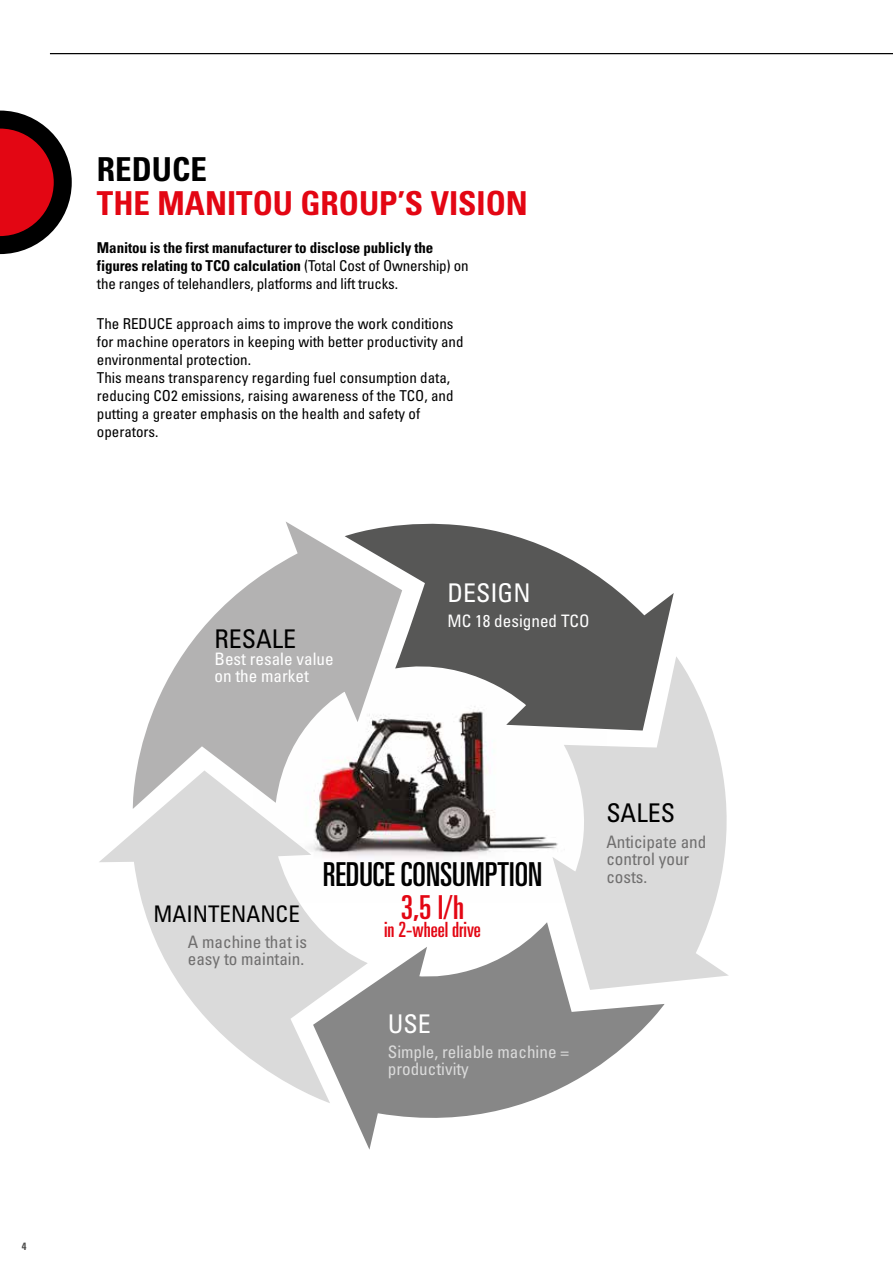
<style>
.page{position:relative;width:893px;height:1263px;background:#fff}
.page>*{position:absolute;margin:0;border:0;box-sizing:border-box;transform-origin:0 0}
.t1{font:33px "Univers LTCYR 67 Bold Cond";color:#e30613}
.t2{font:33px "Univers LTCYR 59 Ult Cond";color:#000}
.t3{font:33px "Univers LTCYR 67 Bold Cond";color:#000}
.t4{font:33px "Univers LTCYR 59 Ult Cond";color:#e30613}
.t5{font:condensed 25.8px "Univers LTCYR 57";color:#000}
.t6{font:condensed 25.8px "Univers LTCYR 57";color:#fff}
.t7{font:condensed 22.95px "Univers LTCYR 57";color:#000}
.t8{font:21px "Univers LTCYR 59 Ult Cond";color:#e30613}
.t9{font:condensed 17.1px/17.1px "Univers LTCYR 57";color:#706f6f}
.t10{font:condensed 17.1px/17.1px "Univers LTCYR 57";color:#fff}
.t11{font:condensed 17.1px/17.1px "Univers LTCYR 57";color:#dadada}
.t12{font:condensed 15px/18px "Univers LTCYR 57";color:#000}
.t13{font:15px/18px "Univers LTCYR 67 Bold Cond";letter-spacing:-.01em;color:#000}
.t14{font:10.5px "Univers LTCYR 67 Bold Cond";color:#4a4a49}
.s1{font-family:"Univers LTCYR 57";font-stretch:condensed}
</style>
<div class="page">
<svg style="left:0;top:111px;width:72px;height:143px"></svg>
<hr style="left:50px;top:53px;width:843px;height:1px;background:#000">
<img style="left:368px;top:730px;width:184px;height:128px">
<svg style="left:552px;top:657px;width:177px;height:325px;fill:#dadada"></svg>
<svg style="left:402px;top:523px;width:272px;height:207px;fill:#575756"></svg>
<svg style="left:348px;top:922px;width:317px;height:228px"></svg>
<svg style="left:99px;top:809px;width:269px;height:294px;fill:#dadada"></svg>
<svg style="left:132px;top:522px;width:270px;height:287px;fill:#b3b2b2"></svg>
<p class="t14" style="left:22px;top:1239px;width:6px">4</p>
<h1 class="t3" style="left:97px;top:149px;width:112px">REDUCE</h1>
<h1 class="t1" style="left:97px;top:183px;width:432px">THE MANITOU GROUP’S VISION</h1>
<p class="t13" style="left:97px;top:238px;width:373px">Manitou is the first manufacturer to disclose publicly the figures relating to TCO calculation <span class="s1">(Total Cost of Ownership) on</span></p>
<p class="t12" style="left:97px;top:274px;width:303px">the ranges of telehandlers, platforms and lift trucks.</p>
<p class="t12" style="left:97px;top:314px;width:368px">The REDUCE approach aims to improve the work conditions for machine operators in keeping with better productivity and environmental protection.<br>This means transparency regarding fuel consumption data, reducing CO2 emissions, raising awareness of the TCO, and putting a greater emphasis on the health and safety of operators.</p>
<h2 class="t5" style="left:215px;top:622px;width:83px">RESALE</h2>
<p class="t10" style="left:215px;top:650px;width:121px">Best resale value on the market</p>
<h2 class="t6" style="left:448px;top:576px;width:84px">DESIGN</h2>
<p class="t10" style="left:448px;top:612px;width:144px">MC 18 designed TCO</p>
<h3 class="t7" style="left:154px;top:900px;width:148px">MAINTENANCE</h3>
<p class="t9" style="left:188px;top:933px;width:121px">A machine that is easy to maintain.</p>
<h1 class="t2" style="left:323px;top:851px;width:221px">REDUCE CONSUMPTION</h1>
<h1 class="t4" style="left:401px;top:885px;width:65px">3,5 l/h</h1>
<h3 class="t8" style="left:384px;top:915px;width:98px">in 2-wheel drive</h3>
<h2 class="t6" style="left:388px;top:1007px;width:44px">USE</h2>
<p class="t11" style="left:388px;top:1043px;width:183px">Simple, reliable machine = productivity</p>
<h2 class="t5" style="left:606px;top:797px;width:70px">SALES</h2>
<p class="t9" style="left:606px;top:833px;width:102px">Anticipate and control your costs.</p>
</div>
